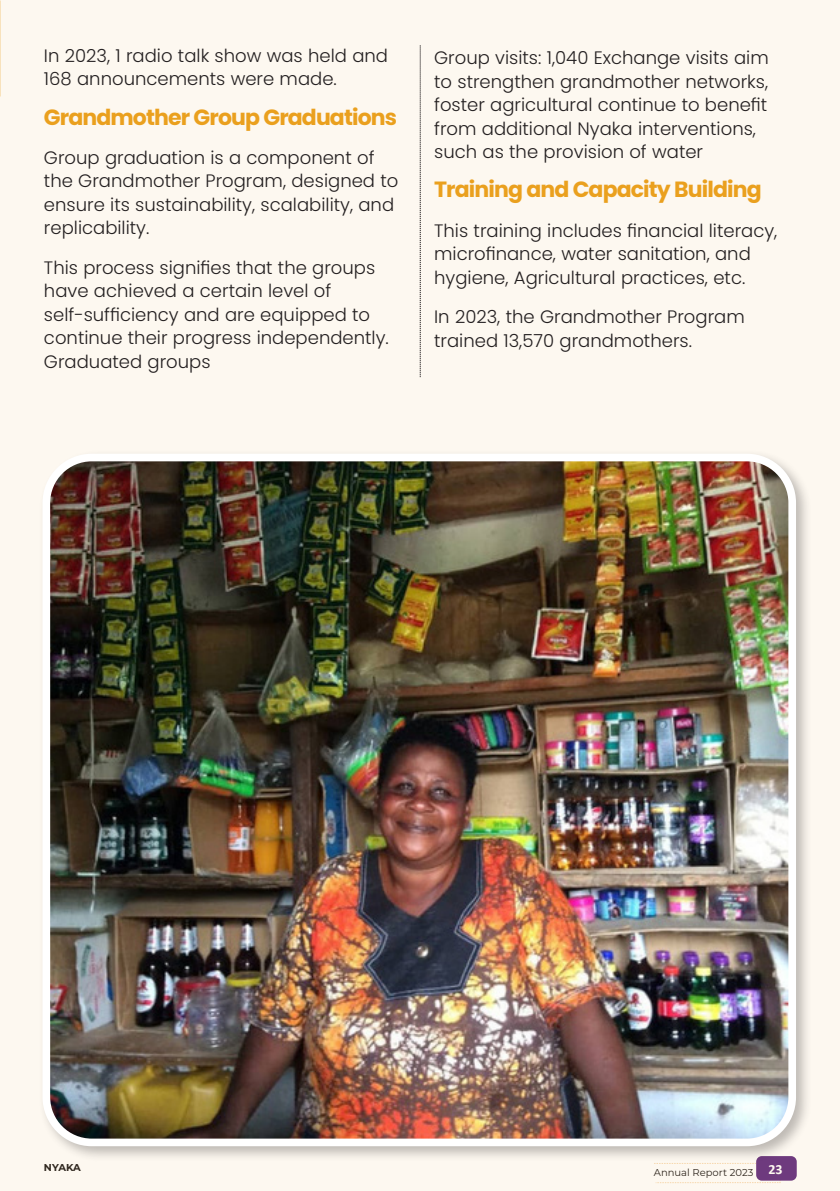
<style>
.page{position:relative;width:840px;height:1191px;background:#fff}
.page>*{position:absolute;margin:0;border:0;box-sizing:border-box;transform-origin:0 0}
.t1{font:700 22px "Poppins";letter-spacing:-.04em;color:#eaa01e}
.t2{font:300 18px/23.4px "Poppins";color:#231f20}
.t3{font:10px "Montserrat";color:#231f20}
.t4{font:700 10px "Montserrat";letter-spacing:-.015em;color:#231f20}
</style>
<div class="page">
<div style="left:0;top:0;width:839px;height:1191px;background:#fdf8f0"></div>
<div style="left:38px;top:449px;width:773px;height:713px;background:#231f20;opacity:.29"></div>
<img style="left:46px;top:460px;width:745px;height:682px">
<div style="left:42px;top:454px;width:753px;height:692px;border:8px solid #fff;border-radius:45px"></div>
<svg style="left:419px;top:45px;width:1px;height:332px"></svg>
<p class="t2" style="left:44px;top:44px;width:345px">In 2023, 1 radio talk show was held and<br>168 announcements were made.</p>
<p class="t1" style="left:44px;top:104px;width:354px">Grandmother Group Graduations</p>
<p class="t2" style="left:44px;top:146px;width:356px">Group graduation is a component of the Grandmother Program, designed to ensure its sustainability, scalability, and replicability.</p>
<p class="t2" style="left:44px;top:256px;width:346px">This process signifies that the groups have achieved a certain level of self-sufficiency and are equipped to continue their progress independently.<br>Graduated groups</p>
<p class="t2" style="left:434px;top:46px;width:336px">Group visits: 1,040 Exchange visits aim to strengthen grandmother networks, foster agricultural continue to benefit from additional Nyaka interventions, such as the provision of water</p>
<p class="t1" style="left:434px;top:177px;width:329px">Training and Capacity Building</p>
<p class="t2" style="left:434px;top:219px;width:344px">This training includes financial literacy, microfinance, water sanitation, and hygiene, Agricultural practices, etc.</p>
<p class="t2" style="left:434px;top:305px;width:312px">In 2023, the Grandmother Program trained 13,570 grandmothers.</p>
<p class="t4" style="left:44px;top:1160px;width:38px">NYAKA</p>
<p class="t3" style="left:653px;top:1165px;width:130px">Annual Report 2023 <sup>23</sup></p>
</div>
